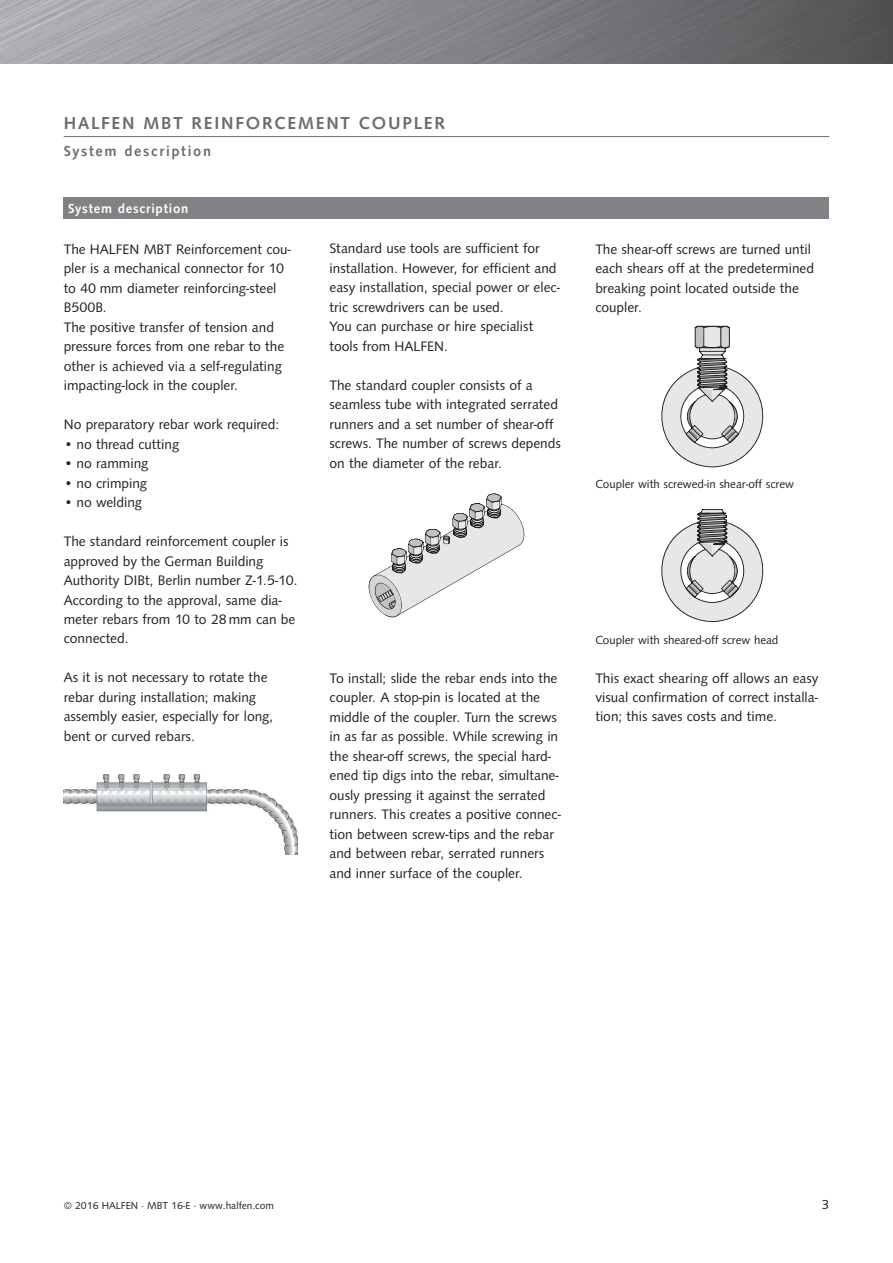
<style>
.page{position:relative;width:893px;height:1263px;background:#fff}
.page>*{position:absolute;margin:0;border:0;box-sizing:border-box;transform-origin:0 0}
.t1{font:500 18px "Syntax TOT";letter-spacing:.1em;color:#6c6d70}
.t2{font:500 15px "Syntax TOT";letter-spacing:.11em;color:#6c6d70}
.t3{font:14.25px/19.5px "Syntax TOT";color:#231f20}
.t4{font:500 13.5px "Syntax TOT";letter-spacing:.055em;color:#fff}
.t5{font:13.5px "Syntax TOT";color:#231f20}
.t6{font:12px "Syntax TOT";color:#231f20}
.t7{font:10.5px "Syntax TOT";color:#231f20}
</style>
<div class="page">
<hr style="left:64px;top:136px;width:765px;height:1px;background:#6c6d70">
<svg style="left:368px;top:494px;width:156px;height:124px"></svg>
<div style="left:64px;top:198px;width:765px;height:21px;background:#808285"></div>
<svg style="left:661px;top:326px;width:102px;height:141px"></svg>
<svg style="left:661px;top:509px;width:102px;height:113px"></svg>
<img style="left:64px;top:775px;width:234px;height:80px">
<img style="left:0;top:0;width:893px;height:64px">
<p class="t1" style="left:64px;top:116px;width:383px">HALFEN MBT REINFORCEMENT COUPLER</p>
<p class="t2" style="left:64px;top:145px;width:149px">System description</p>
<p class="t4" style="left:68px;top:204px;width:122px">System description</p>
<p class="t3" style="left:64px;top:240px;width:229px">The HALFEN MBT Reinforcement cou&shy;pler is a mechanical connector for 10 to 40 mm diameter reinforcing-steel<br>B500B.<br>The positive transfer of tension and pressure forces from one rebar to the other is achieved via a self-regulating impacting-lock in the coupler.</p>
<p class="t3" style="left:64px;top:416px;width:217px">No preparatory rebar work required:</p>
<p class="t3" style="left:64px;top:435px;width:117px">• no thread cutting</p>
<p class="t3" style="left:64px;top:455px;width:86px">• no ramming</p>
<p class="t3" style="left:64px;top:474px;width:85px">• no crimping</p>
<p class="t3" style="left:64px;top:494px;width:80px">• no welding</p>
<p class="t3" style="left:64px;top:533px;width:235px">The standard reinforcement coupler is approved by the German Building<br>Authority DIBt, Berlin number Z-1.5-10.<br>According to the approval, same dia&shy;meter rebars from 10 to 28 mm can be connected.</p>
<p class="t3" style="left:64px;top:669px;width:211px">As it is not necessary to rotate the rebar during installation; making assembly easier, especially for long, bent or curved rebars.</p>
<p class="t3" style="left:329px;top:240px;width:232px">Standard use tools are sufficient for installation. However, for efficient and easy installation, special power or elec&shy;tric screwdrivers can be used.<br>You can purchase or hire specialist tools from HALFEN.</p>
<p class="t3" style="left:329px;top:377px;width:233px">The standard coupler consists of a seamless tube with integrated serrated runners and a set number of shear-off screws. The number of screws depends on the diameter of the rebar.</p>
<p class="t3" style="left:329px;top:669px;width:233px">To install; slide the rebar ends into the coupler. A stop-pin is located at the middle of the coupler. Turn the screws in as far as possible. While screwing in the shear-off screws, the special hard&shy;ened tip digs into the rebar, simultane&shy;ously pressing it against the serrated runners. This creates a positive connec&shy;tion between screw-tips and the rebar and between rebar, serrated runners and inner surface of the coupler.</p>
<p class="t3" style="left:595px;top:240px;width:220px">The shear-off screws are turned until each shears off at the predetermined breaking point located outside the coupler.</p>
<p class="t6" style="left:595px;top:479px;width:200px">Coupler with screwed-in shear-off screw</p>
<p class="t6" style="left:595px;top:635px;width:185px">Coupler with sheared-off screw head</p>
<p class="t3" style="left:595px;top:669px;width:225px;text-align:justify">This exact shearing off allows an easy visual confirmation of correct installa&shy;tion; this saves costs and time.</p>
<p class="t7" style="left:64px;top:1202px;width:212px">© 2016 HALFEN · MBT 16-E · www.halfen.com</p>
<p class="t5" style="left:821px;top:1199px;width:9px">3</p>
</div>
